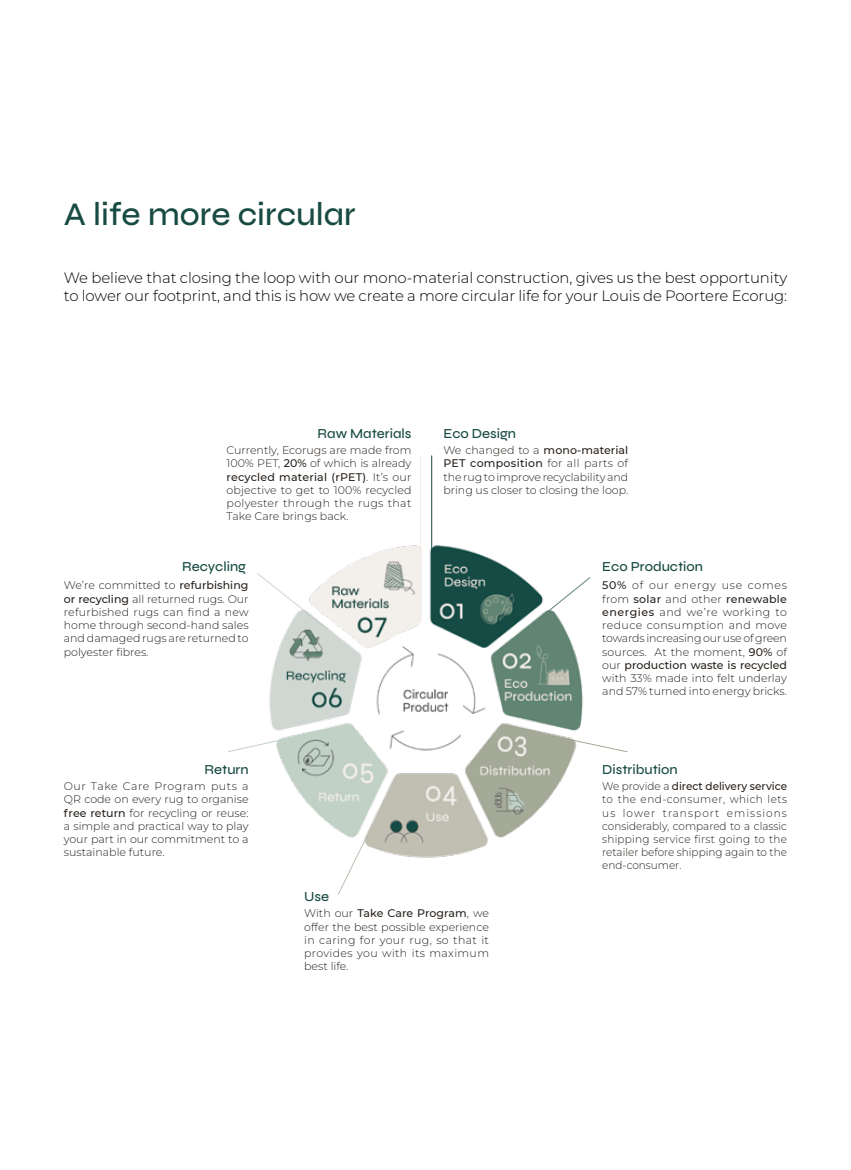
<style>
.page{position:relative;width:851px;height:1170px;background:#fff}
.page>*{position:absolute;margin:0;border:0;box-sizing:border-box;transform-origin:0 0}
.t1{font:33px "Syne";color:#184b43}
.t2{font:300 15px/18px "Montserrat";letter-spacing:-.005em;color:#000}
.t3{font:13.8px "Syne";color:#184b43}
.t4{font:300 10.95px/13.2px "Montserrat";color:#27211c;text-align:justify}
.t5{font:300 10.95px/13.2px "Montserrat";color:#27211c;text-align:justify;scale:.95 1}
.s1{font-weight:500}
</style>
<div class="page">
<hr style="left:431px;top:455px;width:1px;height:104px;background:#184b43">
<hr style="left:420px;top:455px;width:1px;height:104px;background:#f3efeb">
<svg style="left:607px;top:747px;width:21px;height:5px"></svg>
<svg style="left:338px;top:875px;width:10px;height:20px"></svg>
<svg style="left:228px;top:746px;width:21px;height:6px"></svg>
<img style="left:249px;top:515px;width:358px;height:360px">
<h1 class="t1" style="left:64px;top:193px;width:293px">A life more circular</h1>
<h2 class="t2" style="left:64px;top:268px;width:724px">We believe that closing the loop with our mono-material construction, gives us the best opportunity to lower our footprint, and this is how we create a more circular life for your Louis de Poortere Ecorug:</h2>
<p class="t3" style="left:317px;top:425px;width:95px">Raw Materials</p>
<p class="t4" style="left:226px;top:443px;width:186px">Currently, Ecorugs are made from 100% PET, <span class="s1">20%</span> of which is already <span class="s1">recycled material (rPET)</span>. It’s our objective to get to 100% recycled polyester through the rugs that Take Care brings back.</p>
<p class="t3" style="left:182px;top:558px;width:66px">Recycling</p>
<p class="t4" style="left:64px;top:578px;width:186px">We’re committed to <span class="s1">refurbishing or recycling</span> all returned rugs. Our refurbished rugs can find a new home through second-hand sales and damaged rugs are returned to polyester fibres.</p>
<p class="t3" style="left:443px;top:425px;width:74px">Eco Design</p>
<p class="t4" style="left:443px;top:443px;width:186px">We changed to a <span class="s1">mono-material PET composition</span> for all parts of the rug to improve recyclability and bring us closer to closing the loop.</p>
<p class="t3" style="left:602px;top:558px;width:102px">Eco Production</p>
<p class="t4" style="left:602px;top:578px;width:186px"><span class="s1">50%</span> of our energy use comes from <span class="s1">solar</span> and other <span class="s1">renewable energies</span> and we’re working to reduce consumption and move towards increasing our use of green sources. At the moment, <span class="s1">90%</span> of our <span class="s1">production waste is recycled </span>with 33% made into felt underlay and 57% turned into energy bricks.</p>
<p class="t3" style="left:204px;top:761px;width:46px">Return</p>
<p class="t3" style="left:602px;top:761px;width:77px">Distribution</p>
<p class="t4" style="left:64px;top:779px;width:186px">Our Take Care Program puts a QR code on every rug to organise <span class="s1">free return</span> for recycling or reuse: a simple and practical way to play your part in our commitment to a sustainable future.</p>
<p class="t3" style="left:304px;top:888px;width:26px">Use</p>
<p class="t4" style="left:304px;top:906px;width:186px">With our <span class="s1">Take Care Program</span>, we offer the best possible experience in caring for your rug, so that it provides you with its maximum best life.</p>
<p class="t5" style="left:602px;top:779px;width:196px">We provide a <span class="s1">direct delivery service </span>to the end-consumer, which lets us lower transport emissions considerably, compared to a classic shipping service first going to the retailer before shipping again to the end-consumer.</p>
</div>
